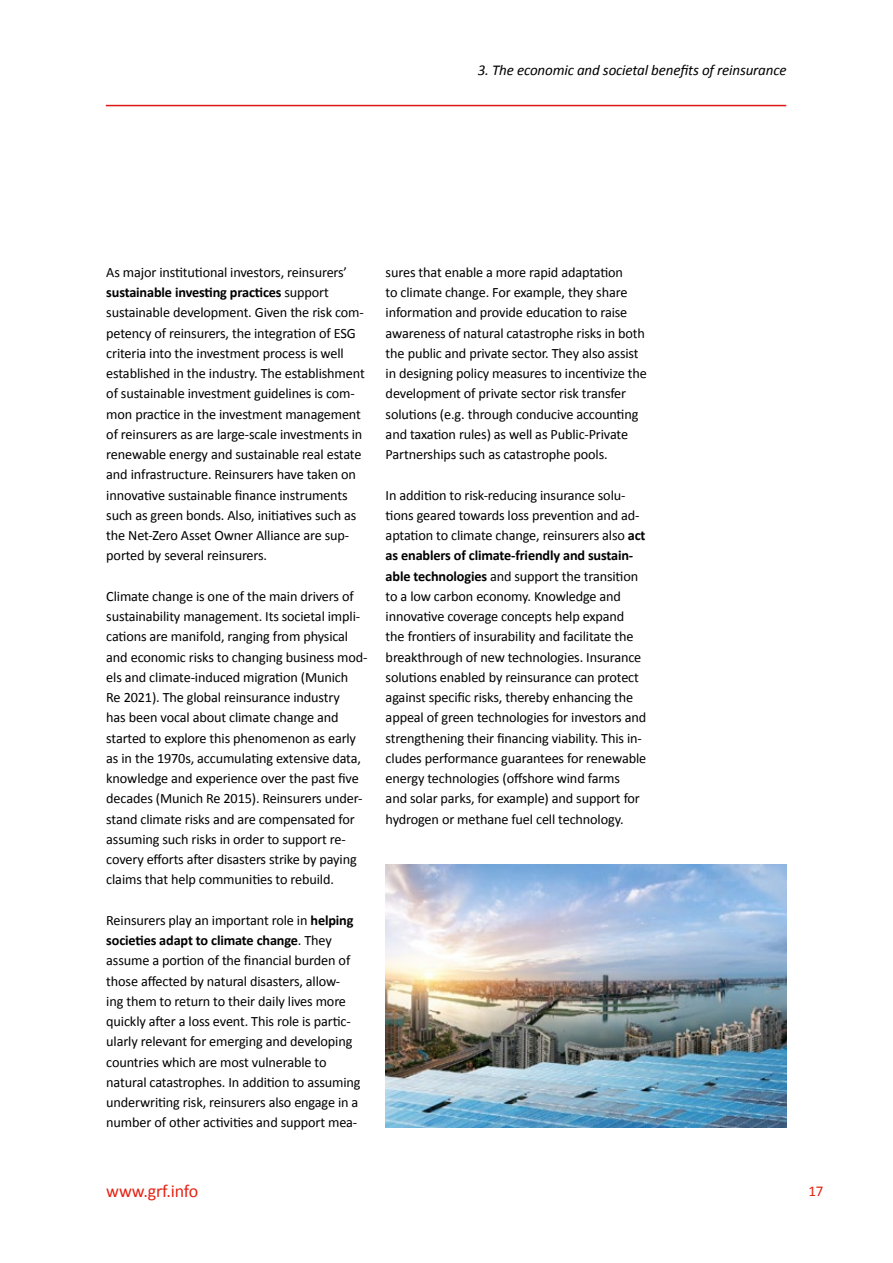
<style>
.page{position:relative;width:893px;height:1263px;background:#fff}
.page>*{position:absolute;margin:0;border:0;box-sizing:border-box;transform-origin:0 0}
.t1{font:18px "Calibri";letter-spacing:-.01em;color:#e42313}
.t2{font:italic 15px "Calibri";letter-spacing:-.01em;color:#000}
.t3{font:15px "Calibri";color:#e42313}
.t4{font:14.25px/20.2px "Calibri";letter-spacing:-.01em;color:#000}
.s1{font-weight:700}
</style>
<div class="page">
<hr style="left:106px;top:105px;width:680px;height:1px;background:#dc1915">
<img style="left:386px;top:864px;width:401px;height:263px">
<p class="t2" style="left:478px;top:60px;width:310px">3. The economic and societal benefits of reinsurance</p>
<p class="t4" style="left:106px;top:262px;width:260px">As major institutional investors, reinsurers’ <span class="s1">sustainable investing practices</span> support sustainable development. Given the risk com&shy;petency of reinsurers, the integration of ESG criteria into the investment process is well established in the industry. The establishment of sustainable investment guidelines is com&shy;mon practice in the investment management of reinsurers as are large-scale investments in renewable energy and sustainable real estate and infrastructure. Reinsurers have taken on innovative sustainable finance instruments such as green bonds. Also, initiatives such as the Net-Zero Asset Owner Alliance are sup&shy;ported by several reinsurers.</p>
<p class="t4" style="left:106px;top:586px;width:263px">Climate change is one of the main drivers of sustainability management. Its societal impli&shy;cations are manifold, ranging from physical and economic risks to changing business mod&shy;els and climate-induced migration (Munich<br>Re 2021). The global reinsurance industry<br>has been vocal about climate change and started to explore this phenomenon as early as in the 1970s, accumulating extensive data, knowledge and experience over the past five decades (Munich Re 2015). Reinsurers under&shy;stand climate risks and are compensated for assuming such risks in order to support re&shy;covery efforts after disasters strike by paying claims that help communities to rebuild.</p>
<p class="t4" style="left:106px;top:910px;width:256px">Reinsurers play an important role in <span class="s1">helping societies adapt to climate change</span>. They assume a portion of the financial burden of those affected by natural disasters, allow&shy;ing them to return to their daily lives more quickly after a loss event. This role is partic&shy;ularly relevant for emerging and developing countries which are most vulnerable to natural catastrophes. In addition to assuming underwriting risk, reinsurers also engage in a number of other activities and support mea-</p>
<p class="t4" style="left:386px;top:262px;width:263px">sures that enable a more rapid adaptation<br>to climate change. For example, they share information and provide education to raise awareness of natural catastrophe risks in both the public and private sector. They also assist in designing policy measures to incentivize the development of private sector risk transfer solutions (e.g. through conducive accounting and taxation rules) as well as Public-Private Partnerships such as catastrophe pools.</p>
<p class="t4" style="left:386px;top:485px;width:262px">In addition to risk-reducing insurance solu&shy;tions geared towards loss prevention and ad&shy;aptation to climate change, reinsurers also <span class="s1">act as enablers of climate-friendly and sustain&shy;able technologies</span> and support the transition to a low carbon economy. Knowledge and innovative coverage concepts help expand the frontiers of insurability and facilitate the breakthrough of new technologies. Insurance solutions enabled by reinsurance can protect against specific risks, thereby enhancing the appeal of green technologies for investors and strengthening their financing viability. This in&shy;cludes performance guarantees for renewable energy technologies (offshore wind farms<br>and solar parks, for example) and support for hydrogen or methane fuel cell technology.</p>
<p class="t1" style="left:106px;top:1180px;width:94px">www.grf.info</p>
<p class="t3" style="left:808px;top:1181px;width:17px">17</p>
</div>
